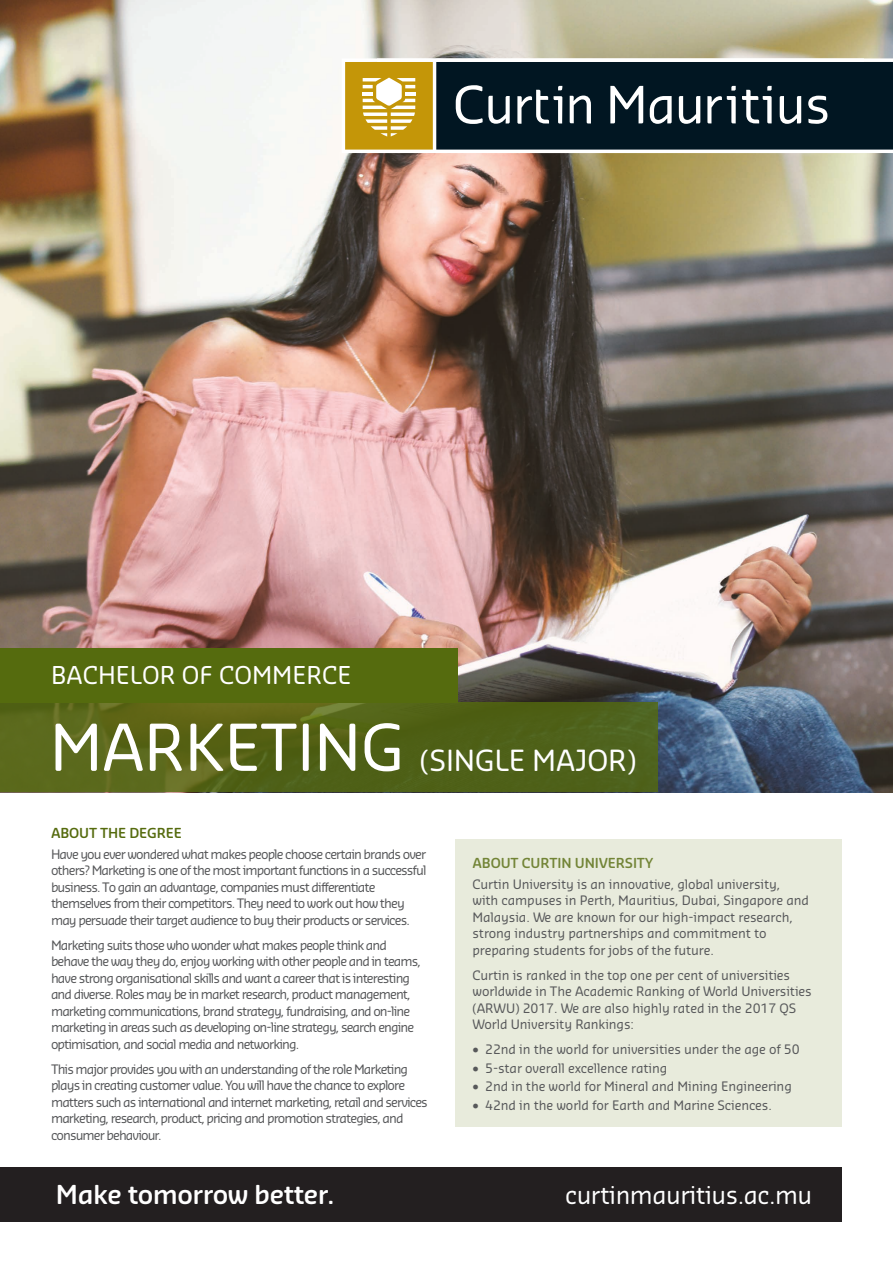
<style>
.page{position:relative;width:893px;height:1263px;background:#fff}
.page>*{position:absolute;margin:0;border:0;box-sizing:border-box;transform-origin:0 0}
.t1{font:28.5px "Sansa Soft Pro";letter-spacing:-.01em;color:#fff}
.t2{font:600 25.5px "Sansa Soft Pro";letter-spacing:-.02em;color:#fff}
.t3{font:24px "Sansa Soft Pro";letter-spacing:-.02em;color:#fff}
.t4{font:24px "Sansa Soft Pro";color:#fff}
.t5{font:600 13.5px "Sansa Soft Pro";letter-spacing:-.01em;color:#728436}
.t6{font:600 13.5px "Sansa Soft Pro";letter-spacing:-.01em;color:#556b0e}
.t7{font:12.75px/16.5px "Sansa Soft Pro";letter-spacing:-.07em;color:#57585a}
.t8{font:12.75px/16.5px "Sansa Soft Pro";letter-spacing:-.01em;color:#57585a}
.s1{font-size:63px}
</style>
<div class="page">
<img style="left:0;top:0;width:893px;height:792px">
<div style="left:0;top:649px;width:457px;height:54px;background:#556b0e"></div>
<div style="left:0;top:1167px;width:842px;height:54px;background:#231f20"></div>
<svg style="left:0;top:702px;width:658px;height:90px;background:#546318"></svg>
<div style="left:455px;top:840px;width:387px;height:287px;background:#e8ebdc"></div>
<svg style="left:863px;top:58px;width:30px;height:95px;background:#142732"></svg>
<svg style="left:342px;top:58px;width:521px;height:95px;background:#434c41"></svg>
<svg style="left:363px;top:78px;width:235px;height:59px"></svg>
<svg style="left:605px;top:86px;width:131px;height:38px"></svg>
<svg style="left:742px;top:86px;width:95px;height:38px"></svg>
<h3 class="t4" style="left:51px;top:659px;width:302px">BACHELOR OF COMMERCE</h3>
<h1 class="t1" style="left:50px;top:741px;width:588px"><span class="s1">MARKETING</span> (SINGLE MAJOR)</h1>
<p class="t6" style="left:51px;top:824px;width:132px">ABOUT THE DEGREE</p>
<p class="t7" style="left:51px;top:845px;width:377px">Have you ever wondered what makes people choose certain brands over others? Marketing is one of the most important functions in a successful business. To gain an advantage, companies must differentiate themselves from their competitors. They need to work out how they may persuade their target audience to buy their products or services.</p>
<p class="t7" style="left:51px;top:936px;width:371px">Marketing suits those who wonder what makes people think and behave the way they do, enjoy working with other people and in teams, have strong organisational skills and want a career that is interesting and diverse. Roles may be in market research, product management, marketing communications, brand strategy, fundraising, and on-line marketing in areas such as developing on-line strategy, search engine optimisation, and social media and networking.</p>
<p class="t7" style="left:51px;top:1060px;width:378px">This major provides you with an understanding of the role Marketing plays in creating customer value. You will have the chance to explore matters such as international and internet marketing, retail and services marketing, research, product, pricing and promotion strategies, and consumer behaviour.</p>
<h2 class="t2" style="left:56px;top:1178px;width:280px">Make tomorrow better.</h2>
<p class="t5" style="left:472px;top:854px;width:183px">ABOUT CURTIN UNIVERSITY</p>
<p class="t8" style="left:472px;top:875px;width:338px">Curtin University is an innovative, global university, with campuses in Perth, Mauritius, Dubai, Singapore and Malaysia. We are known for our high-impact research, strong industry partnerships and commitment to preparing students for jobs of the future.</p>
<p class="t8" style="left:472px;top:966px;width:341px">Curtin is ranked in the top one per cent of universities worldwide in The Academic Ranking of World Universities (ARWU) 2017. We are also highly rated in the 2017 QS World University Rankings:</p>
<p class="t8" style="left:472px;top:1040px;width:329px">• 22nd in the world for universities under the age of 50</p>
<p class="t8" style="left:472px;top:1059px;width:196px">• 5-star overall excellence rating</p>
<p class="t8" style="left:472px;top:1078px;width:321px">• 2nd in the world for Mineral and Mining Engineering</p>
<p class="t8" style="left:472px;top:1096px;width:301px">• 42nd in the world for Earth and Marine Sciences.</p>
<h3 class="t3" style="left:565px;top:1179px;width:249px">curtinmauritius.ac.mu</h3>
</div>
